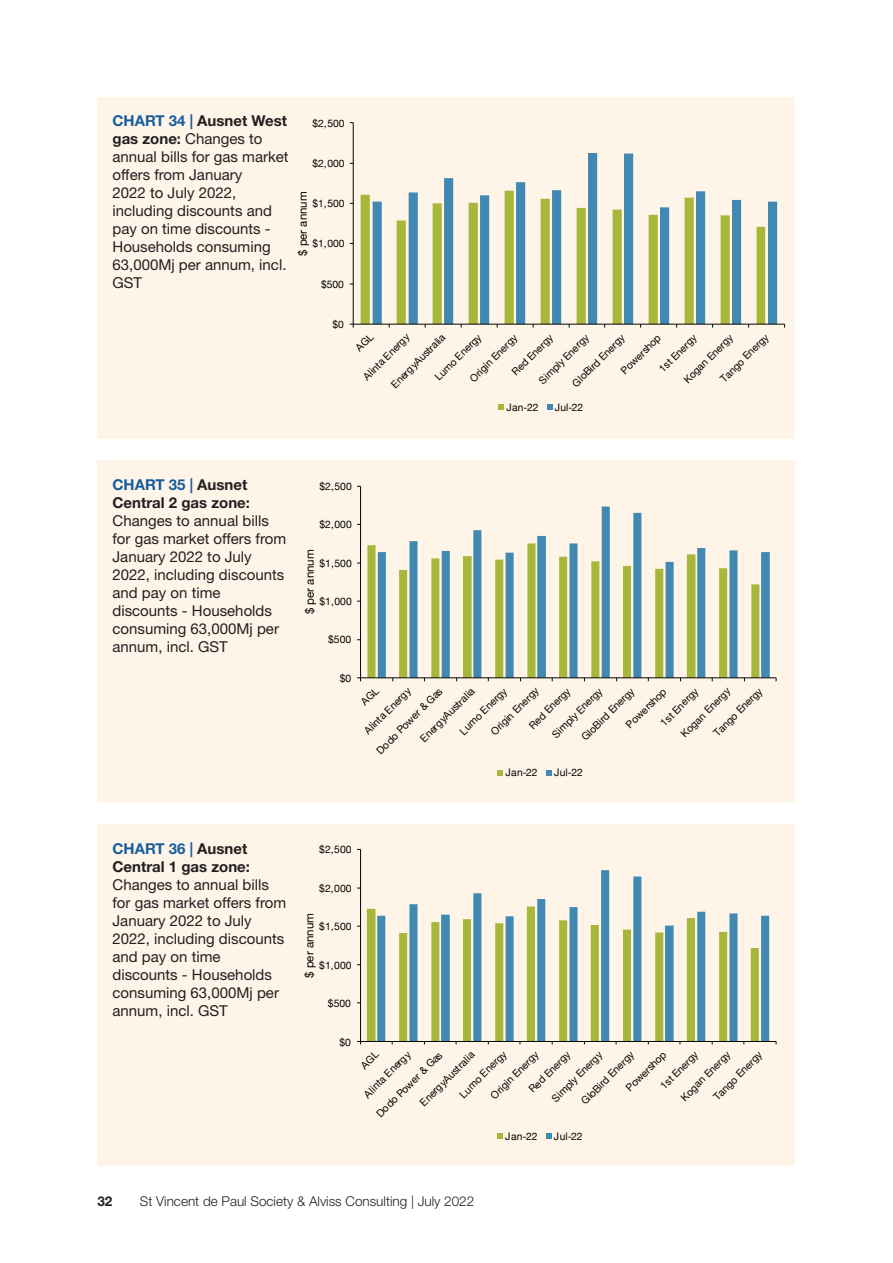
<style>
.page{position:relative;width:893px;height:1263px;background:#fff}
.page>*{position:absolute;margin:0;border:0;box-sizing:border-box;transform-origin:0 0}
.t1{font:15px/18px "Helvetica Neue LT Std";color:#231f20}
.t2{font:300 13.5px "Helvetica Neue LT Std";color:#231f20}
.t3{font:700 13.5px "Helvetica Neue LT Std";color:#231f20}
.t4{font:11.55px "Helvetica Neue";color:#040503}
.t5{font:11.4px "Helvetica Neue";color:#040503}
.t6{font:10.35px/22.5px "Helvetica Neue";color:#040503}
.s1{font-weight:700;color:#175d9e}
.s2{font-weight:700}
</style>
<div class="page">
<div style="left:98px;top:98px;width:697px;height:341px;background:#fef4e8"></div>
<div style="left:98px;top:461px;width:697px;height:341px;background:#fef4e8"></div>
<div style="left:98px;top:824px;width:697px;height:341px;background:#fef4e8"></div>
<svg style="left:361px;top:194px;width:12px;height:130px;fill:#a6b739"></svg>
<svg style="left:373px;top:153px;width:404px;height:171px"></svg>
<hr style="left:353px;top:123px;width:1px;height:201px;background:#040503">
<hr style="left:353px;top:324px;width:432px;height:1px;background:#040503">
<svg style="left:499px;top:404px;width:5px;height:6px"></svg>
<svg style="left:547px;top:404px;width:6px;height:6px"></svg>
<svg style="left:367px;top:545px;width:11px;height:132px"></svg>
<svg style="left:378px;top:506px;width:392px;height:171px"></svg>
<hr style="left:360px;top:486px;width:1px;height:192px;background:#040503">
<hr style="left:361px;top:677px;width:415px;height:1px;background:#040503">
<svg style="left:497px;top:770px;width:6px;height:5px"></svg>
<svg style="left:546px;top:770px;width:6px;height:5px"></svg>
<svg style="left:367px;top:908px;width:9px;height:133px"></svg>
<svg style="left:377px;top:870px;width:392px;height:171px"></svg>
<hr style="left:360px;top:849px;width:1px;height:192px;background:#040503">
<hr style="left:361px;top:1041px;width:415px;height:1px;background:#040503">
<svg style="left:497px;top:1133px;width:6px;height:6px"></svg>
<svg style="left:546px;top:1133px;width:6px;height:6px"></svg>
<svg style="left:350px;top:324px;width:24px;height:4px"></svg>
<svg style="left:357px;top:677px;width:23px;height:5px"></svg>
<p class="t1" style="left:112px;top:112px;width:178px"><span class="s1">CHART 34 |</span> <span class="s2">Ausnet West gas zone:</span> Changes to annual bills for gas market offers from January<br>2022 to July 2022, including discounts and pay on time discounts -<br>Households consuming<br>63,000Mj per annum, incl.<br>GST</p>
<p class="t6" style="left:312px;top:112px;width:34px">$2,500</p>
<p class="t6" style="left:312px;top:153px;width:34px">$2,000</p>
<p class="t5" style="left:295px;top:256px;width:66px;rotate:-90deg">$ per annum</p>
<p class="t6" style="left:312px;top:193px;width:34px">$1,500</p>
<p class="t6" style="left:312px;top:233px;width:34px">$1,000</p>
<p class="t6" style="left:321px;top:274px;width:24px">$500</p>
<p class="t6" style="left:332px;top:314px;width:13px">$0</p>
<p class="t6" style="left:357px;top:371px;width:63px;rotate:-45deg">Alinta Energy</p>
<p class="t6" style="left:385px;top:379px;width:73px;rotate:-45deg">EnergyAustralia</p>
<p class="t6" style="left:429px;top:371px;width:63px;rotate:-45deg">Lumo Energy</p>
<p class="t6" style="left:714px;top:373px;width:65px;rotate:-45deg">Tango Energy</p>
<p class="t6" style="left:533px;top:375px;width:67px;rotate:-45deg">Simply Energy</p>
<p class="t6" style="left:653px;top:363px;width:50px;rotate:-45deg">1st Energy</p>
<p class="t6" style="left:464px;top:372px;width:64px;rotate:-45deg">Origin Energy</p>
<p class="t6" style="left:678px;top:374px;width:66px;rotate:-45deg">Kogan Energy</p>
<p class="t6" style="left:615px;top:365px;width:53px;rotate:-45deg">Powershop</p>
<p class="t6" style="left:506px;top:366px;width:55px;rotate:-45deg">Red Energy</p>
<p class="t6" style="left:566px;top:378px;width:71px;rotate:-45deg">GloBird Energy</p>
<p class="t6" style="left:506px;top:397px;width:34px">Jan-22</p>
<p class="t6" style="left:555px;top:397px;width:30px">Jul-22</p>
<p class="t1" style="left:112px;top:475px;width:175px"><span class="s1">CHART 35 |</span> <span class="s2">Ausnet<br>Central 2 gas zone:<br></span>Changes to annual bills for gas market offers from<br>January 2022 to July<br>2022, including discounts and pay on time discounts - Households consuming 63,000Mj per annum, incl. GST</p>
<p class="t6" style="left:319px;top:476px;width:34px">$2,500</p>
<p class="t6" style="left:319px;top:514px;width:34px">$2,000</p>
<p class="t4" style="left:301px;top:614px;width:66px;rotate:-90deg">$ per annum</p>
<p class="t6" style="left:319px;top:553px;width:34px">$1,500</p>
<p class="t6" style="left:319px;top:591px;width:34px">$1,000</p>
<p class="t6" style="left:328px;top:629px;width:25px">$500</p>
<p class="t6" style="left:340px;top:667px;width:13px">$0</p>
<p class="t6" style="left:358px;top:725px;width:63px;rotate:-45deg">Alinta Energy</p>
<p class="t6" style="left:485px;top:726px;width:64px;rotate:-45deg">Origin Energy</p>
<p class="t6" style="left:675px;top:728px;width:67px;rotate:-45deg">Kogan Energy</p>
<p class="t6" style="left:414px;top:733px;width:74px;rotate:-45deg">EnergyAustralia</p>
<p class="t6" style="left:523px;top:720px;width:55px;rotate:-45deg">Red Energy</p>
<p class="t6" style="left:454px;top:725px;width:63px;rotate:-45deg">Lumo Energy</p>
<p class="t6" style="left:560px;top:715px;width:71px;text-indent:-19px;rotate:-45deg">Simply Energy<br>GloBird Energy</p>
<p class="t6" style="left:708px;top:727px;width:65px;rotate:-45deg">Tango Energy</p>
<p class="t6" style="left:654px;top:717px;width:50px;rotate:-45deg">1st Energy</p>
<p class="t6" style="left:371px;top:744px;width:90px;rotate:-45deg">Dodo Power &amp; Gas</p>
<p class="t6" style="left:620px;top:719px;width:54px;rotate:-45deg">Powershop</p>
<p class="t6" style="left:505px;top:762px;width:34px">Jan-22</p>
<p class="t6" style="left:554px;top:762px;width:30px">Jul-22</p>
<p class="t1" style="left:112px;top:839px;width:175px"><span class="s1">CHART 36 |</span> <span class="s2">Ausnet<br>Central 1 gas zone:<br></span>Changes to annual bills for gas market offers from<br>January 2022 to July<br>2022, including discounts and pay on time discounts - Households consuming 63,000Mj per annum, incl. GST</p>
<p class="t6" style="left:319px;top:839px;width:34px">$2,500</p>
<p class="t6" style="left:319px;top:878px;width:34px">$2,000</p>
<p class="t4" style="left:301px;top:978px;width:66px;rotate:-90deg">$ per annum</p>
<p class="t6" style="left:319px;top:916px;width:34px">$1,500</p>
<p class="t6" style="left:319px;top:954px;width:34px">$1,000</p>
<p class="t6" style="left:328px;top:992px;width:25px">$500</p>
<p class="t6" style="left:339px;top:1031px;width:13px">$0</p>
<p class="t6" style="left:454px;top:1088px;width:63px;rotate:-45deg">Lumo Energy</p>
<p class="t6" style="left:358px;top:1088px;width:63px;rotate:-45deg">Alinta Energy</p>
<p class="t6" style="left:654px;top:1080px;width:50px;rotate:-45deg">1st Energy</p>
<p class="t6" style="left:485px;top:1089px;width:64px;rotate:-45deg">Origin Energy</p>
<p class="t6" style="left:691px;top:1075px;width:65px;text-indent:-24px;rotate:-45deg">Kogan Energy<br>Tango Energy</p>
<p class="t6" style="left:620px;top:1082px;width:54px;rotate:-45deg">Powershop</p>
<p class="t6" style="left:414px;top:1096px;width:74px;rotate:-45deg">EnergyAustralia</p>
<p class="t6" style="left:523px;top:1083px;width:55px;rotate:-45deg">Red Energy</p>
<p class="t6" style="left:575px;top:1095px;width:71px;rotate:-45deg">GloBird Energy</p>
<p class="t6" style="left:546px;top:1092px;width:68px;rotate:-45deg">Simply Energy</p>
<p class="t6" style="left:371px;top:1108px;width:90px;rotate:-45deg">Dodo Power &amp; Gas</p>
<p class="t6" style="left:505px;top:1126px;width:34px">Jan-22</p>
<p class="t6" style="left:554px;top:1126px;width:30px">Jul-22</p>
<p class="t3" style="left:97px;top:1193px;width:17px">32</p>
<p class="t2" style="left:140px;top:1193px;width:336px">St Vincent de Paul Society &amp; Alviss Consulting | July 2022</p>
</div>
